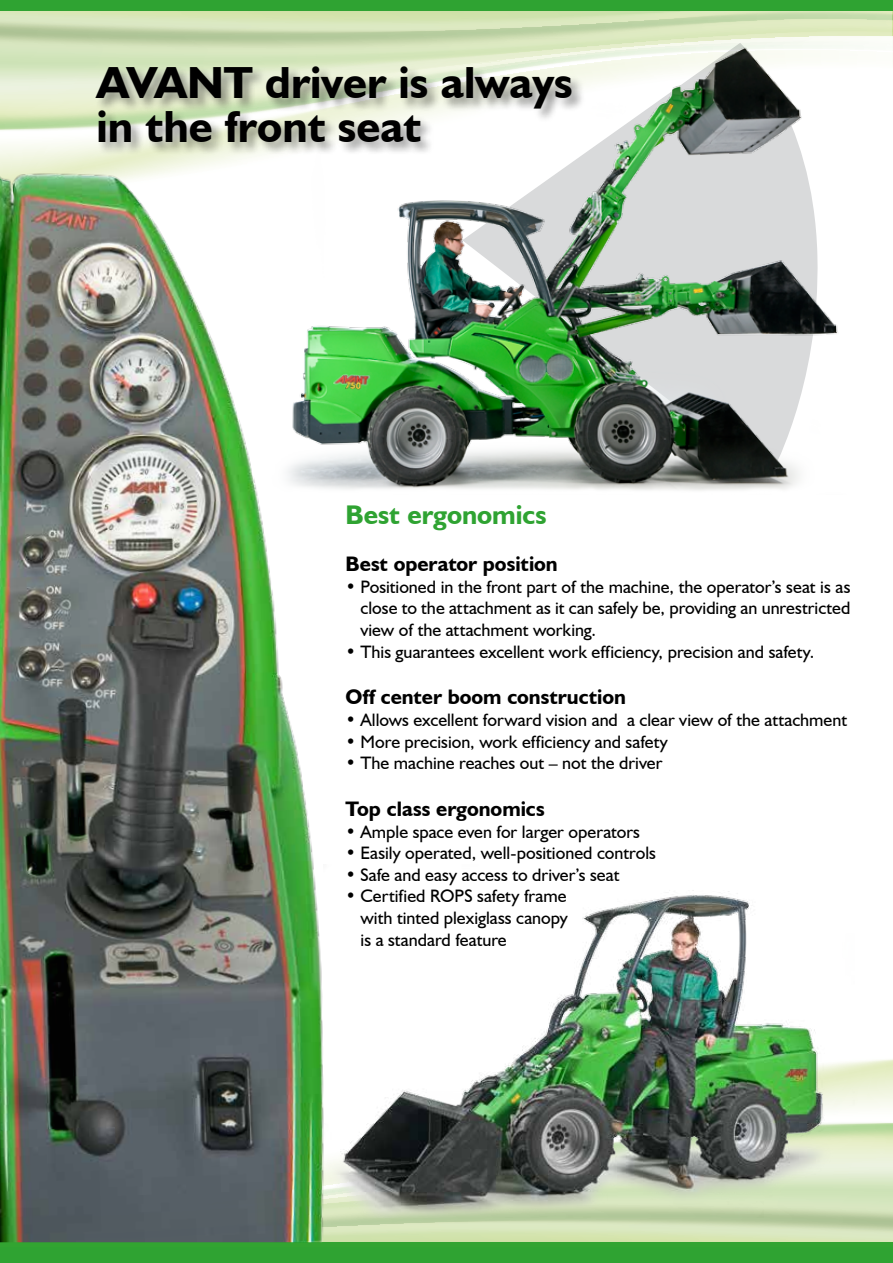
<style>
.page{position:relative;width:893px;height:1263px;background:#fff}
.page>*{position:absolute;margin:0;border:0;box-sizing:border-box;transform-origin:0 0}
.t1{font:700 45px/43.5px "Humanist 521 BT";color:#000}
.t2{font:700 27px "Humanist 521 BT";color:#2fa332}
.t3{font:700 21px "Humanist 521 BT";color:#000}
.t4{font:18px/21.6px "Humanist 521 BT";color:#000;text-align:justify}
</style>
<div class="page">
<svg style="left:0;top:1059px;width:893px;height:184px;background:#cee0b5"></svg>
<div style="left:0;top:1243px;width:893px;height:10px;background:#32a431"></div>
<div style="left:0;top:1247px;width:893px;height:16px;background:#2fa332"></div>
<svg style="left:0;top:11px;width:892px;height:38px;background:#d0dfb4"></svg>
<svg style="left:892px;top:11px;width:1px;height:27px"></svg>
<div style="left:0;top:0;width:893px;height:11px;background:#2fa332"></div>
<img style="left:264px;top:39px;width:583px;height:452px">
<img style="left:0;top:49px;width:333px;height:1193px">
<div style="left:95px;top:66px;width:491px;height:90px;background:#000;opacity:.4"></div>
<img style="left:324px;top:864px;width:531px;height:354px">
<h1 class="t1" style="left:97px;top:60px;width:478px">AVANT driver is always in the front seat</h1>
<h2 class="t2" style="left:345px;top:498px;width:203px">Best ergonomics</h2>
<p class="t3" style="left:345px;top:551px;width:214px">Best operator position</p>
<p class="t4" style="left:360px;top:575px;width:491px;text-indent:-15px">• Positioned in the front part of the machine, the operator’s seat is as close to the attachment as it can safely be, providing an unrestricted view of the attachment working.</p>
<p class="t4" style="left:345px;top:640px;width:470px">• This guarantees excellent work efficiency, precision and safety.</p>
<p class="t3" style="left:345px;top:684px;width:282px">Off center boom construction</p>
<p class="t4" style="left:345px;top:709px;width:503px">• Allows excellent forward vision and a clear view of the attachment</p>
<p class="t4" style="left:345px;top:730px;width:324px">• More precision, work efficiency and safety</p>
<p class="t4" style="left:345px;top:752px;width:318px">• The machine reaches out – not the driver</p>
<p class="t3" style="left:345px;top:796px;width:201px">Top class ergonomics</p>
<p class="t4" style="left:345px;top:820px;width:296px">• Ample space even for larger operators</p>
<p class="t4" style="left:345px;top:842px;width:312px">• Easily operated, well-positioned controls</p>
<p class="t4" style="left:345px;top:863px;width:275px">• Safe and easy access to driver’s seat</p>
<p class="t4" style="left:360px;top:885px;width:209px;text-indent:-15px">• Certified ROPS safety frame with tinted plexiglass canopy is a standard feature</p>
</div>
